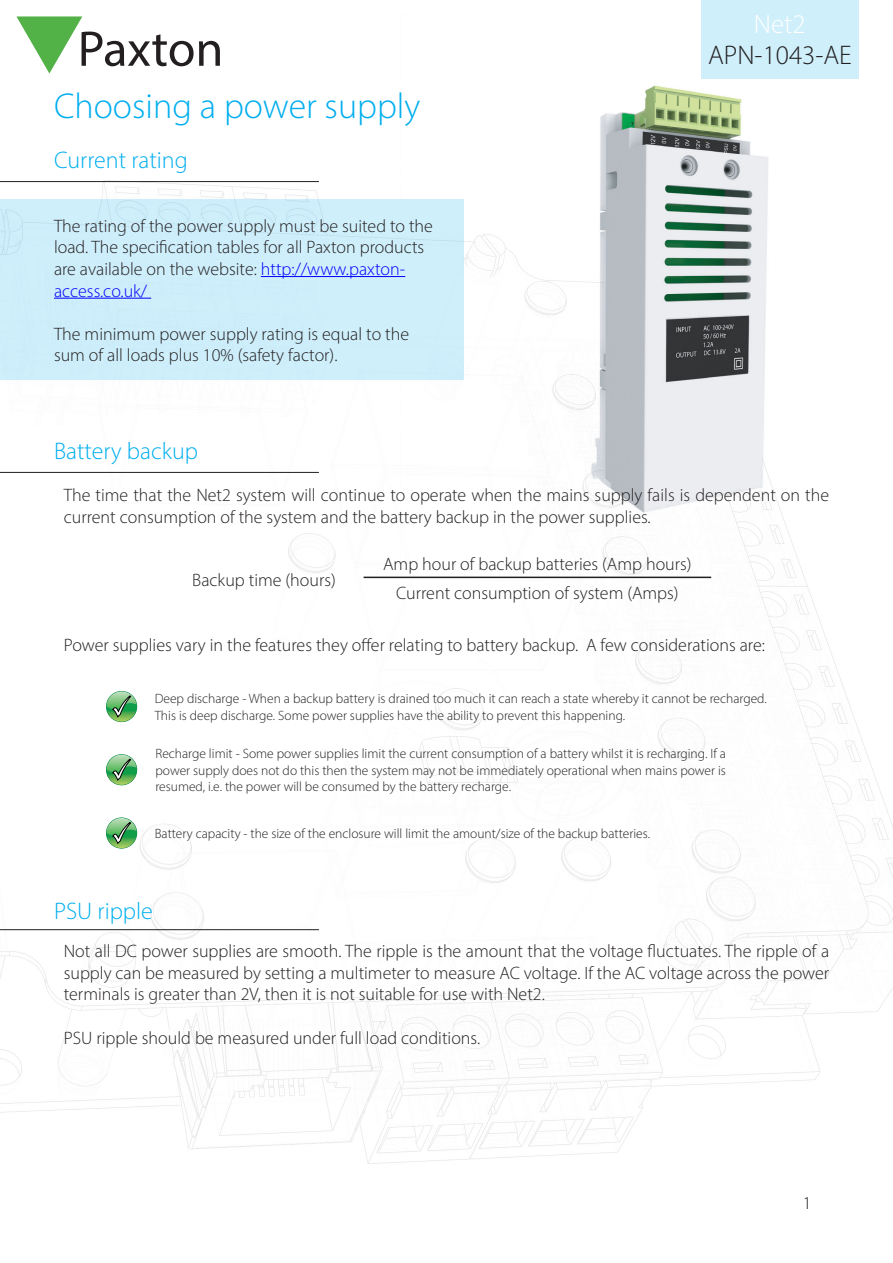
<style>
.page{position:relative;width:893px;height:1263px;background:#fff}
.page>*{position:absolute;margin:0;border:0;box-sizing:border-box;transform-origin:0 0}
.AN_Title{font:300 36px "Myriad Pro";color:#00aeef}
.AN_Title-2{font:300 27px "Myriad Pro";color:#231f20}
.AN_Title-3{font:300 27px "Myriad Pro";color:#fff}
.Section_title{font:300 24px "Myriad Pro";color:#00aeef}
.Text_-_12pt{font:300 18px/21.6px "Myriad Pro";color:#231f20}
.Text_-_12pt_AN_link{font:300 18px/21.6px "Myriad Pro";color:#231f20}
.Text_-_12pt_center{font:300 18px "Myriad Pro";color:#231f20}
.Text_-_9pt_titled_li{font:300 13.5px/16.2px "Myriad Pro";color:#231f20;text-align:justify}
.s1{color:#00f}
</style>
<div class="page">
<svg style="left:16px;top:16px;width:204px;height:58px"></svg>
<img style="left:0;top:180px;width:893px;height:984px">
<img style="left:400px;top:15px;width:493px;height:558px">
<div style="left:0;top:199px;width:463px;height:180px;background:#ceeefb"></div>
<hr style="left:0;top:181px;width:319px;height:1px;background:#231f20">
<hr style="left:0;top:472px;width:319px;height:1px;background:#231f20">
<hr style="left:0;top:929px;width:319px;height:1px;background:#231f20">
<hr style="left:261px;top:276px;width:144px;height:1px;background:#00f">
<hr style="left:54px;top:298px;width:97px;height:1px;background:#00f">
<hr style="left:364px;top:577px;width:347px;height:1px;background:#231f20">
<div style="left:106px;top:691px;width:31px;height:31px;border:1px solid #0b8c44;border-radius:50%"></div>
<svg style="left:107px;top:691px;width:30px;height:31px"></svg>
<div style="left:106px;top:754px;width:31px;height:31px;border:1px solid #0b8c44;border-radius:50%"></div>
<svg style="left:107px;top:755px;width:30px;height:30px"></svg>
<div style="left:106px;top:817px;width:31px;height:31px;border:1px solid #0b8c44;border-radius:50%"></div>
<svg style="left:107px;top:818px;width:30px;height:30px"></svg>
<div style="left:702px;top:0;width:157px;height:79px;background:#cfeffb"></div>
<p class="AN_Title-3" style="left:754px;top:8px;width:53px">Net2</p>
<p class="AN_Title" style="left:54px;top:84px;width:368px">Choosing a power supply</p>
<p class="Section_title" style="left:54px;top:145px;width:135px">Current rating</p>
<p class="Text_-_12pt_AN_link" style="left:54px;top:215px;width:381px">The rating of the power supply must be suited to the load. The specification tables for all Paxton products are available on the website: <span class="s1">http://www.paxton&shy;access.co.uk/</span></p>
<p class="Text_-_12pt_AN_link" style="left:54px;top:323px;width:357px">The minimum power supply rating is equal to the sum of all loads plus 10% (safety factor).</p>
<p class="AN_Title-2" style="left:708px;top:39px;width:145px">APN-1043-AE</p>
<p class="Section_title" style="left:54px;top:437px;width:146px">Battery backup</p>
<p class="Text_-_12pt" style="left:64px;top:484px;width:767px">The time that the Net2 system will continue to operate when the mains supply fails is dependent on the current consumption of the system and the battery backup in the power supplies.</p>
<p class="Text_-_12pt_center" style="left:383px;top:553px;width:310px">Amp hour of backup batteries (Amp hours)</p>
<p class="Text_-_12pt_center" style="left:396px;top:582px;width:284px">Current consumption of system (Amps)</p>
<p class="Text_-_12pt" style="left:64px;top:634px;width:703px">Power supplies vary in the features they offer relating to battery backup. A few considerations are:</p>
<p class="Text_-_12pt_center" style="left:192px;top:569px;width:145px">Backup time (hours)</p>
<p class="Text_-_9pt_titled_li" style="left:155px;top:691px;width:614px">Deep discharge - When a backup battery is drained too much it can reach a state whereby it cannot be recharged.<br>This is deep discharge. Some power supplies have the ability to prevent this happening.</p>
<p class="Text_-_9pt_titled_li" style="left:155px;top:746px;width:572px">Recharge limit - Some power supplies limit the current consumption of a battery whilst it is recharging. If a power supply does not do this then the system may not be immediately operational when mains power is resumed, i.e. the power will be consumed by the battery recharge.</p>
<p class="Text_-_9pt_titled_li" style="left:155px;top:825px;width:497px">Battery capacity - the size of the enclosure will limit the amount/size of the backup batteries.</p>
<p class="Section_title" style="left:54px;top:896px;width:100px">PSU ripple</p>
<p class="Text_-_12pt" style="left:64px;top:940px;width:767px;text-align:justify">Not all DC power supplies are smooth. The ripple is the amount that the voltage fluctuates. The ripple of a supply can be measured by setting a multimeter to measure AC voltage. If the AC voltage across the power terminals is greater than 2V, then it is not suitable for use with Net2.</p>
<p class="Text_-_12pt" style="left:64px;top:1027px;width:418px">PSU ripple should be measured under full load conditions.</p>
<p class="Text_-_12pt" style="left:803px;top:1192px;width:10px">1</p>
</div>
